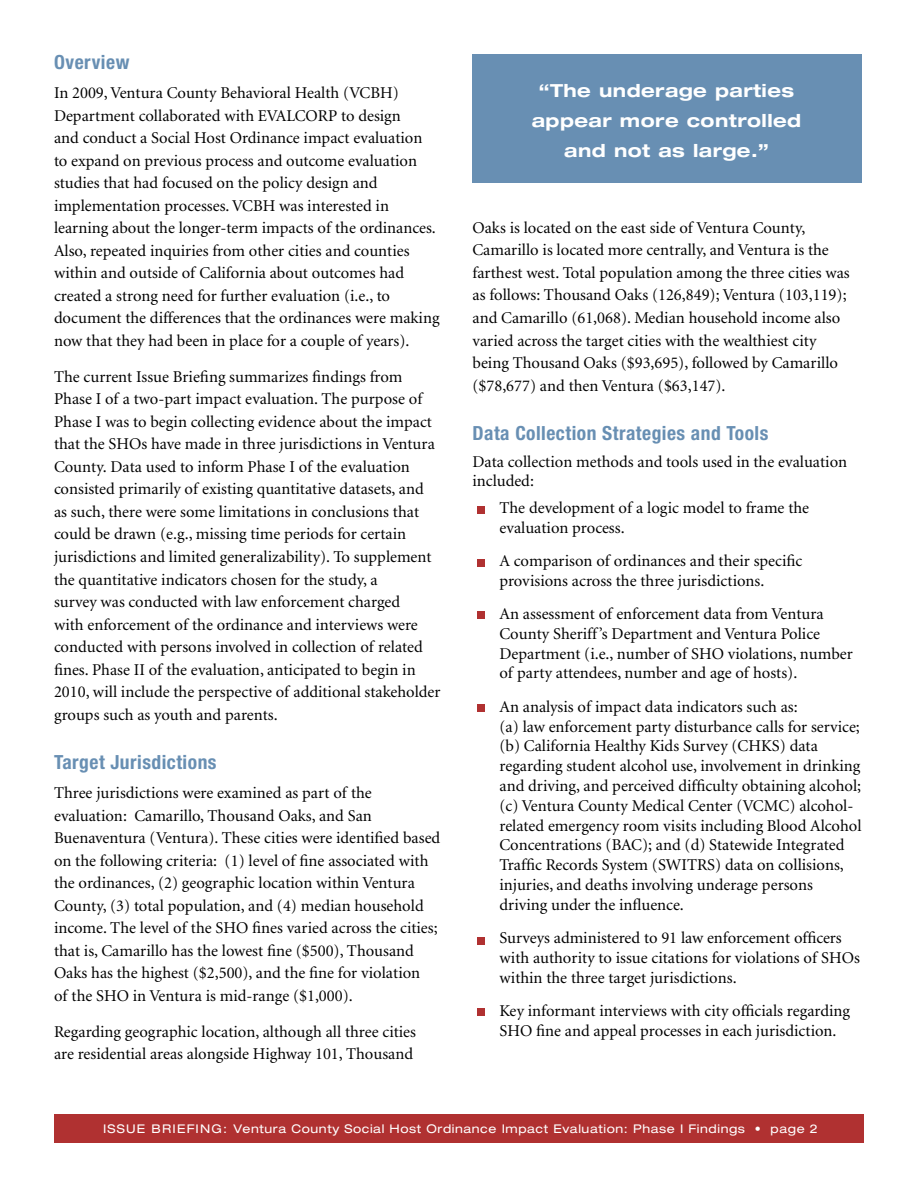
<style>
.page{position:relative;width:918px;height:1188px;background:#fff}
.page>*{position:absolute;margin:0;border:0;box-sizing:border-box;transform-origin:0 0}
.t1{font:700 condensed 19.5px "Helvetica Neue";letter-spacing:.025em;color:#688fb3}
.t2{font:700 expanded 18px/30px "Helvetica Neue";letter-spacing:.025em;color:#fff;text-align:center}
.t3{font:16.5px/22.5px "Minion";color:#000}
.t4{font:expanded 12px "Helvetica Neue";letter-spacing:.05em;color:#fff}
</style>
<div class="page">
<div style="left:54px;top:1114px;width:810px;height:29px;background:#b03131"></div>
<div style="left:472px;top:54px;width:390px;height:129px;background:#688fb3"></div>
<div style="left:477px;top:506px;width:8px;height:8px;background:#b03131"></div>
<div style="left:477px;top:559px;width:8px;height:7px;background:#b03131"></div>
<div style="left:477px;top:611px;width:8px;height:8px;background:#b03131"></div>
<div style="left:477px;top:704px;width:8px;height:8px;background:#b03131"></div>
<div style="left:477px;top:937px;width:8px;height:7px;background:#b03131"></div>
<div style="left:477px;top:1008px;width:8px;height:8px;background:#b03131"></div>
<p class="t1" style="left:54px;top:50px;width:77px">Overview</p>
<p class="t3" style="left:54px;top:82px;width:387px">In 2009, Ventura County Behavioral Health (VCBH)<br>Department collaborated with EVALCORP to design<br>and conduct a Social Host Ordinance impact evaluation to expand on previous process and outcome evaluation studies that had focused on the policy design and implementation processes. VCBH was interested in learning about the longer-term impacts of the ordinances.<br>Also, repeated inquiries from other cities and counties within and outside of California about outcomes had created a strong need for further evaluation (i.e., to document the differences that the ordinances were making now that they had been in place for a couple of years).</p>
<p class="t3" style="left:54px;top:366px;width:388px">The current Issue Briefing summarizes findings from Phase I of a two-part impact evaluation. The purpose of Phase I was to begin collecting evidence about the impact that the SHOs have made in three jurisdictions in Ventura County. Data used to inform Phase I of the evaluation consisted primarily of existing quantitative datasets, and as such, there were some limitations in conclusions that could be drawn (e.g., missing time periods for certain jurisdictions and limited generalizability). To supplement the quantitative indicators chosen for the study, a<br>survey was conducted with law enforcement charged<br>with enforcement of the ordinance and interviews were conducted with persons involved in collection of related fines. Phase II of the evaluation, anticipated to begin in 2010, will include the perspective of additional stakeholder groups such as youth and parents.</p>
<p class="t1" style="left:54px;top:750px;width:164px">Target Jurisdictions</p>
<p class="t3" style="left:54px;top:782px;width:388px">Three jurisdictions were examined as part of the evaluation: Camarillo, Thousand Oaks, and San Buenaventura (Ventura). These cities were identified based on the following criteria: (1) level of fine associated with the ordinances, (2) geographic location within Ventura County, (3) total population, and (4) median household income. The level of the SHO fines varied across the cities; that is, Camarillo has the lowest fine ($500), Thousand Oaks has the highest ($2,500), and the fine for violation<br>of the SHO in Ventura is mid-range ($1,000).</p>
<p class="t3" style="left:54px;top:1021px;width:364px">Regarding geographic location, although all three cities are residential areas alongside Highway 101, Thousand</p>
<p class="t2" style="left:532px;top:75px;width:271px">“The underage parties appear more controlled and not as large.”</p>
<p class="t3" style="left:472px;top:217px;width:379px">Oaks is located on the east side of Ventura County, Camarillo is located more centrally, and Ventura is the farthest west. Total population among the three cities was as follows: Thousand Oaks (126,849); Ventura (103,119); and Camarillo (61,068). Median household income also varied across the target cities with the wealthiest city being Thousand Oaks ($93,695), followed by Camarillo ($78,677) and then Ventura ($63,147).</p>
<p class="t1" style="left:472px;top:421px;width:297px">Data Collection Strategies and Tools</p>
<p class="t3" style="left:472px;top:452px;width:376px;line-height:19.8px">Data collection methods and tools used in the evaluation included:</p>
<p class="t3" style="left:499px;top:498px;width:311px;line-height:19.8px">The development of a logic model to frame the evaluation process.</p>
<p class="t3" style="left:499px;top:551px;width:304px;line-height:19.8px">A comparison of ordinances and their specific provisions across the three jurisdictions.</p>
<p class="t3" style="left:499px;top:604px;width:355px;line-height:19.8px">An assessment of enforcement data from Ventura County Sheriff’s Department and Ventura Police Department (i.e., number of SHO violations, number of party attendees, number and age of hosts).</p>
<p class="t3" style="left:499px;top:697px;width:364px;line-height:19.8px">An analysis of impact data indicators such as:<br>(a) law enforcement party disturbance calls for service; (b) California Healthy Kids Survey (CHKS) data regarding student alcohol use, involvement in drinking and driving, and perceived difficulty obtaining alcohol; (c) Ventura County Medical Center (VCMC) alcohol&shy;related emergency room visits including Blood Alcohol Concentrations (BAC); and (d) Statewide Integrated Traffic Records System (SWITRS) data on collisions, injuries, and deaths involving underage persons driving under the influence.</p>
<p class="t3" style="left:499px;top:928px;width:362px;line-height:19.8px">Surveys administered to 91 law enforcement officers with authority to issue citations for violations of SHOs within the three target jurisdictions.</p>
<p class="t3" style="left:499px;top:1001px;width:352px;line-height:19.8px">Key informant interviews with city officials regarding<br>SHO fine and appeal processes in each jurisdiction.</p>
<p class="t4" style="left:103px;top:1121px;width:716px">ISSUE BRIEFING: Ventura County Social Host Ordinance Impact Evaluation: Phase I Findings • page 2</p>
</div>
